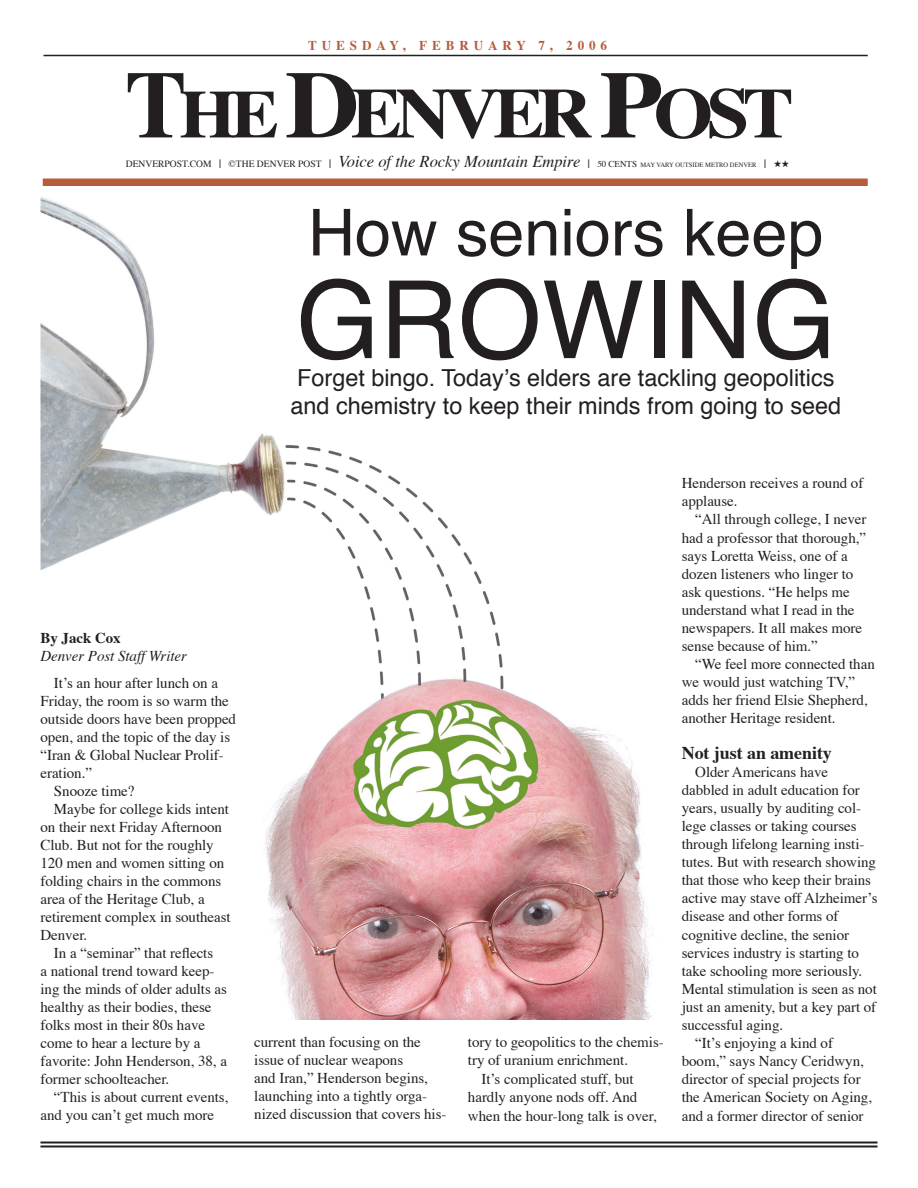
<style>
.page{position:relative;width:918px;height:1188px;background:#fff}
.page>*{position:absolute;margin:0;border:0;box-sizing:border-box;transform-origin:0 0}
.t1{font:108.15px "Helvetica";color:#231f20}
.t2{font:700 70.8px "Times";letter-spacing:-.085em;color:#231f20;scale:1.08 1}
.t3{font:64.8px "Helvetica";color:#231f20}
.t4{font:23.4px/28px "Helvetica";color:#231f20}
.t5{font:700 18px "Times";letter-spacing:-.005em;color:#231f20}
.t6{font:italic 16.5px "Times";color:#231f20}
.t7{font:15px/18.1px "Times";letter-spacing:-.005em;color:#231f20}
.t8{font:italic 15px "Times";letter-spacing:-.005em;color:#231f20}
.t9{font:700 15px "Times";letter-spacing:-.005em;color:#231f20}
.t10{font:700 13.5px "Times";letter-spacing:.375em;color:#b75d3d}
.s1{font-size:95.1px}
.s2{font-size:67.8px}
.s3{font-style:normal;font-size:9.6px}
.s4{font-style:normal;font-size:9px}
.s5{font-style:normal;font-size:6.6px}
</style>
<div class="page">
<hr style="left:40px;top:1142px;width:838px;height:2px;background:#231f20">
<hr style="left:40px;top:1145px;width:838px;height:2px;background:#231f20">
<svg style="left:43px;top:54px;width:825px;height:3px;background:#908e8f"></svg>
<div style="left:43px;top:178px;width:825px;height:8px;background:#b75d3d"></div>
<img style="left:40px;top:197px;width:614px;height:823px">
<p class="t10" style="left:308px;top:33px;width:300px">TUESDAY, FEBRUARY 7, 2006</p>
<h2 class="t2" style="left:125px;top:46px;width:621px"><span class="s1">T</span><span class="s2">HE</span> <span class="s1">D</span>ENVER <span class="s1">P</span>OST</h2>
<p class="t6" style="left:126px;top:146px;width:665px"><span class="s3">DENVERPOST.COM</span> <sub>I</sub> <span class="s3">©THE DENVER POST</span> <sub>I</sub> Voice of the Rocky Mountain Empire <sub>I</sub> <span class="s4">50 CENTS</span> <span class="s5">MAY VARY OUTSIDE METRO DENVER</span> <sub>I</sub> ★★</p>
<h3 class="t3" style="left:308px;top:177px;width:517px">How seniors keep</h3>
<h1 class="t1" style="left:296px;top:228px;width:542px">GROWING</h1>
<h3 class="t4" style="left:291px;top:363px;width:552px">Forget bingo. Today’s elders are tackling geopolitics and chemistry to keep their minds from going to seed</h3>
<p class="t9" style="left:40px;top:623px;width:82px">By Jack Cox</p>
<p class="t8" style="left:40px;top:642px;width:148px">Denver Post Staff Writer</p>
<p class="t7" style="left:54px;top:672px;width:166px">It’s an hour after lunch on a</p>
<p class="t7" style="left:40px;top:690px;width:190px">Friday, the room is so warm the</p>
<p class="t7" style="left:40px;top:708px;width:197px">outside doors have been propped</p>
<p class="t7" style="left:40px;top:727px;width:191px">open, and the topic of the day is</p>
<p class="t7" style="left:40px;top:745px;width:185px">“Iran &amp; Global Nuclear Prolif-</p>
<p class="t7" style="left:41px;top:763px;width:53px">eration.”</p>
<p class="t7" style="left:54px;top:781px;width:82px">Snooze time?</p>
<p class="t7" style="left:54px;top:799px;width:176px">Maybe for college kids intent</p>
<p class="t7" style="left:41px;top:817px;width:183px">on their next Friday Afternoon</p>
<p class="t7" style="left:41px;top:835px;width:175px">Club. But not for the roughly</p>
<p class="t7" style="left:41px;top:853px;width:185px">120 men and women sitting on</p>
<p class="t7" style="left:41px;top:871px;width:182px">folding chairs in the commons</p>
<p class="t7" style="left:41px;top:889px;width:166px">area of the Heritage Club, a</p>
<p class="t7" style="left:41px;top:907px;width:192px">retirement complex in southeast</p>
<p class="t7" style="left:41px;top:925px;width:48px">Denver.</p>
<p class="t7" style="left:54px;top:943px;width:161px">In a “seminar” that reflects</p>
<p class="t7" style="left:41px;top:961px;width:176px">a national trend toward keep-</p>
<p class="t7" style="left:41px;top:979px;width:188px">ing the minds of older adults as</p>
<p class="t7" style="left:41px;top:997px;width:173px">healthy as their bodies, these</p>
<p class="t7" style="left:41px;top:1015px;width:166px">folks most in their 80s have</p>
<p class="t7" style="left:41px;top:1033px;width:162px">come to hear a lecture by a</p>
<p class="t7" style="left:41px;top:1051px;width:188px">favorite: John Henderson, 38, a</p>
<p class="t7" style="left:41px;top:1069px;width:130px">former schoolteacher.</p>
<p class="t7" style="left:54px;top:1087px;width:176px">“This is about current events,</p>
<p class="t7" style="left:41px;top:1105px;width:175px">and you can’t get much more</p>
<p class="t7" style="left:254px;top:1032px;width:194px">current than focusing on the issue of nuclear weapons<br>and Iran,” Henderson begins, launching into a tightly orga&shy;nized discussion that covers his-</p>
<p class="t7" style="left:468px;top:1032px;width:197px">tory to geopolitics to the chemis-</p>
<p class="t7" style="left:468px;top:1050px;width:162px">try of uranium enrichment.</p>
<p class="t7" style="left:481px;top:1068px;width:154px">It’s complicated stuff, but</p>
<p class="t7" style="left:468px;top:1087px;width:171px">hardly anyone nods off. And</p>
<p class="t7" style="left:468px;top:1105px;width:190px">when the hour-long talk is over,</p>
<p class="t7" style="left:682px;top:473px;width:183px">Henderson receives a round of applause.</p>
<p class="t7" style="left:682px;top:509px;width:186px;text-indent:13px">“All through college, I never had a professor that thorough,” says Loretta Weiss, one of a dozen listeners who linger to ask questions. “He helps me understand what I read in the newspapers. It all makes more sense because of him.”</p>
<p class="t7" style="left:682px;top:654px;width:195px;text-indent:13px">“We feel more connected than we would just watching TV,” adds her friend Elsie Shepherd, another Heritage resident.</p>
<p class="t5" style="left:682px;top:735px;width:152px">Not just an amenity</p>
<p class="t7" style="left:695px;top:761px;width:134px">Older Americans have</p>
<p class="t7" style="left:682px;top:779px;width:180px">dabbled in adult education for</p>
<p class="t7" style="left:682px;top:798px;width:181px">years, usually by auditing col-</p>
<p class="t7" style="left:682px;top:816px;width:176px">lege classes or taking courses</p>
<p class="t7" style="left:682px;top:834px;width:184px">through lifelong learning insti-</p>
<p class="t7" style="left:682px;top:852px;width:196px">tutes. But with research showing</p>
<p class="t7" style="left:682px;top:870px;width:191px">that those who keep their brains</p>
<p class="t7" style="left:682px;top:888px;width:197px">active may stave off Alzheimer’s</p>
<p class="t7" style="left:682px;top:906px;width:158px">disease and other forms of</p>
<p class="t7" style="left:682px;top:924px;width:169px">cognitive decline, the senior</p>
<p class="t7" style="left:682px;top:942px;width:179px">services industry is starting to</p>
<p class="t7" style="left:682px;top:960px;width:182px">take schooling more seriously.</p>
<p class="t7" style="left:682px;top:978px;width:197px">Mental stimulation is seen as not</p>
<p class="t7" style="left:682px;top:997px;width:196px">just an amenity, but a key part of</p>
<p class="t7" style="left:682px;top:1015px;width:103px">successful aging.</p>
<p class="t7" style="left:695px;top:1033px;width:139px">“It’s enjoying a kind of</p>
<p class="t7" style="left:682px;top:1051px;width:184px">boom,” says Nancy Ceridwyn,</p>
<p class="t7" style="left:682px;top:1069px;width:180px">director of special projects for</p>
<p class="t7" style="left:682px;top:1087px;width:192px">the American Society on Aging,</p>
<p class="t7" style="left:682px;top:1105px;width:183px">and a former director of senior</p>
</div>
